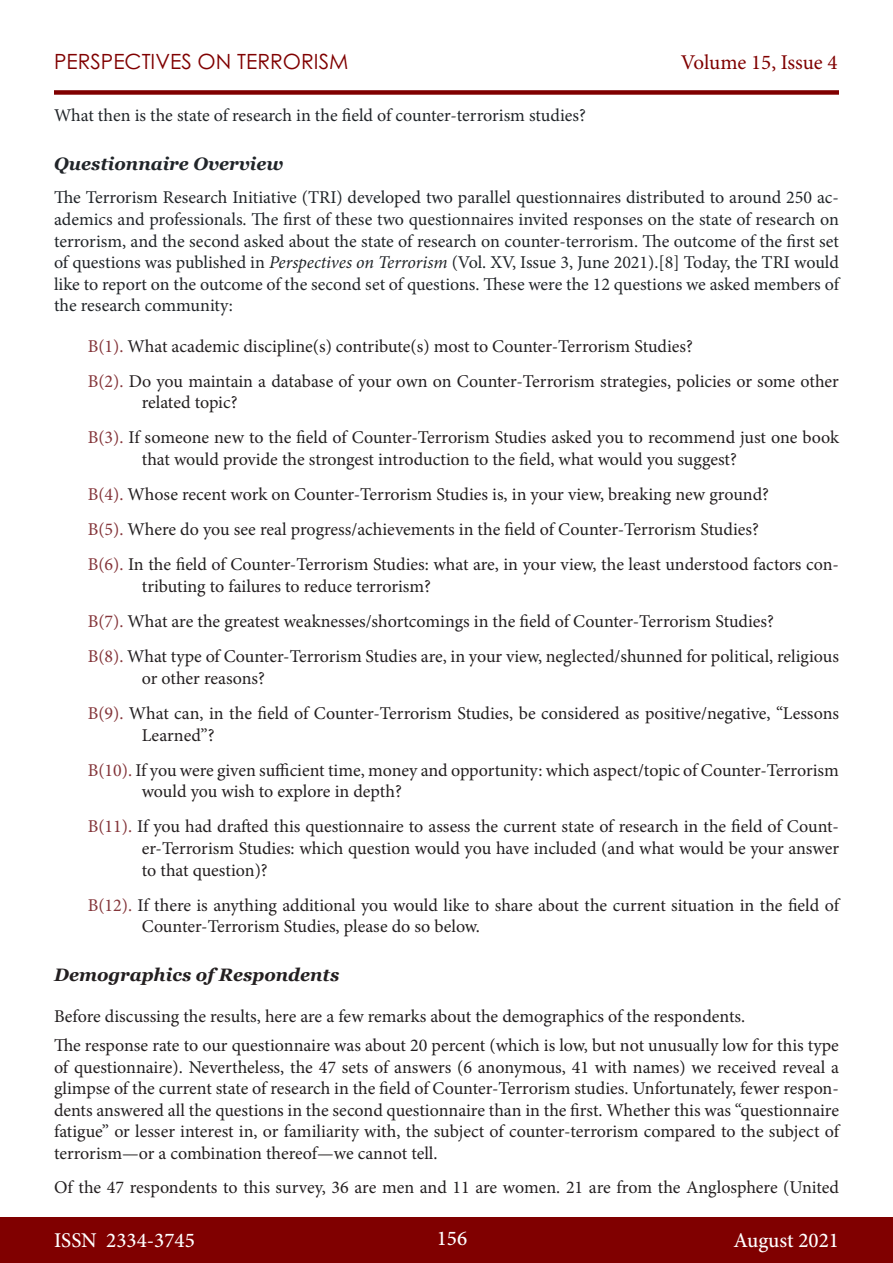
<style>
.page{position:relative;width:893px;height:1263px;background:#fff}
.page>*{position:absolute;margin:0;border:0;box-sizing:border-box;transform-origin:0 0}
.t1{font:500 21px "Minion Pro";color:#fff}
.t2{font:21px "Century Gothic Pro";color:#800000}
.t3{font:21px "Minion Pro";letter-spacing:-.005em;color:#800000}
.t4{font:18px/21.6px "Minion Pro";letter-spacing:-.005em;color:#231f20}
.Heading_1{font:18px/21.6px "Minion Pro";letter-spacing:-.005em;color:#212529;text-align:justify}
.t5{font:italic 700 18px "Georgia";color:#231f20}
.Heading_1-2{font:italic 700 18px "Georgia";color:#212529}
.s1{font-style:italic}
.s2{color:#84353a}
</style>
<div class="page">
<div style="left:0;top:1217px;width:893px;height:46px;background:#800000"></div>
<div style="left:54px;top:90px;width:785px;height:5px;background:#800000"></div>
<p class="t2" style="left:54px;top:49px;width:296px">PERSPECTIVES ON TERRORISM</p>
<p class="t3" style="left:681px;top:48px;width:158px">Volume 15, Issue 4</p>
<p class="Heading_1" style="left:54px;top:105px;width:533px">What then is the state of research in the field of counter-terrorism studies?</p>
<p class="Heading_1-2" style="left:54px;top:150px;width:231px">Questionnaire Overview</p>
<p class="Heading_1" style="left:54px;top:187px;width:787px">The Terrorism Research Initiative (TRI) developed two parallel questionnaires distributed to around 250 ac&shy;ademics and professionals. The first of these two questionnaires invited responses on the state of research on terrorism, and the second asked about the state of research on counter-terrorism. The outcome of the first set of questions was published in <span class="s1">Perspectives on Terrorism</span> (Vol. XV, Issue 3, June 2021).[8] Today, the TRI would like to report on the outcome of the second set of questions. These were the 12 questions we asked members of the research community:</p>
<p class="t4" style="left:88px;top:335px;width:607px"><span class="s2">B(1).</span> What academic discipline(s) contribute(s) most to Counter-Terrorism Studies?</p>
<p class="t4" style="left:142px;top:370px;width:699px;text-indent:-54px"><span class="s2">B(2).</span> Do you maintain a database of your own on Counter-Terrorism strategies, policies or some other related topic?</p>
<p class="t4" style="left:142px;top:427px;width:699px;text-indent:-54px"><span class="s2">B(3).</span> If someone new to the field of Counter-Terrorism Studies asked you to recommend just one book that would provide the strongest introduction to the field, what would you suggest?</p>
<p class="t4" style="left:88px;top:484px;width:683px"><span class="s2">B(4).</span> Whose recent work on Counter-Terrorism Studies is, in your view, breaking new ground?</p>
<p class="t4" style="left:88px;top:519px;width:673px"><span class="s2">B(5).</span> Where do you see real progress/achievements in the field of Counter-Terrorism Studies?</p>
<p class="t4" style="left:142px;top:554px;width:699px;text-indent:-54px"><span class="s2">B(6).</span> In the field of Counter-Terrorism Studies: what are, in your view, the least understood factors con&shy;tributing to failures to reduce terrorism?</p>
<p class="t4" style="left:88px;top:611px;width:688px"><span class="s2">B(7).</span> What are the greatest weaknesses/shortcomings in the field of Counter-Terrorism Studies?</p>
<p class="t4" style="left:142px;top:646px;width:699px;text-indent:-54px"><span class="s2">B(8).</span> What type of Counter-Terrorism Studies are, in your view, neglected/shunned for political, religious or other reasons?</p>
<p class="t4" style="left:142px;top:702px;width:699px;text-indent:-54px"><span class="s2">B(9).</span> What can, in the field of Counter-Terrorism Studies, be considered as positive/negative, “Lessons<br>Learned”?</p>
<p class="t4" style="left:142px;top:759px;width:699px;text-indent:-54px"><span class="s2">B(10).</span> If you were given sufficient time, money and opportunity: which aspect/topic of Counter-Terrorism would you wish to explore in depth?</p>
<p class="t4" style="left:142px;top:816px;width:699px;text-align:justify;text-indent:-54px"><span class="s2">B(11).</span> If you had drafted this questionnaire to assess the current state of research in the field of Count&shy;er-Terrorism Studies: which question would you have included (and what would be your answer to that question)?</p>
<p class="t4" style="left:142px;top:894px;width:699px;text-indent:-54px"><span class="s2">B(12).</span> If there is anything additional you would like to share about the current situation in the field of<br>Counter-Terrorism Studies, please do so below.</p>
<p class="t5" style="left:54px;top:961px;width:287px">Demographics of Respondents</p>
<p class="t4" style="left:54px;top:1005px;width:693px">Before discussing the results, here are a few remarks about the demographics of the respondents.</p>
<p class="t4" style="left:54px;top:1034px;width:786px;text-align:justify">The response rate to our questionnaire was about 20 percent (which is low, but not unusually low for this type of questionnaire). Nevertheless, the 47 sets of answers (6 anonymous, 41 with names) we received reveal a glimpse of the current state of research in the field of Counter-Terrorism studies. Unfortunately, fewer respon&shy;dents answered all the questions in the second questionnaire than in the first. Whether this was “questionnaire fatigue” or lesser interest in, or familiarity with, the subject of counter-terrorism compared to the subject of terrorism—or a combination thereof—we cannot tell.</p>
<p class="t4" style="left:54px;top:1176px;width:787px">Of the 47 respondents to this survey, 36 are men and 11 are women. 21 are from the Anglosphere (United</p>
<p class="t1" style="left:54px;top:1226px;width:142px">ISSN 2334-3745</p>
<p class="t1" style="left:437px;top:1224px;width:32px">156</p>
<p class="t1" style="left:733px;top:1226px;width:107px">August 2021</p>
</div>
